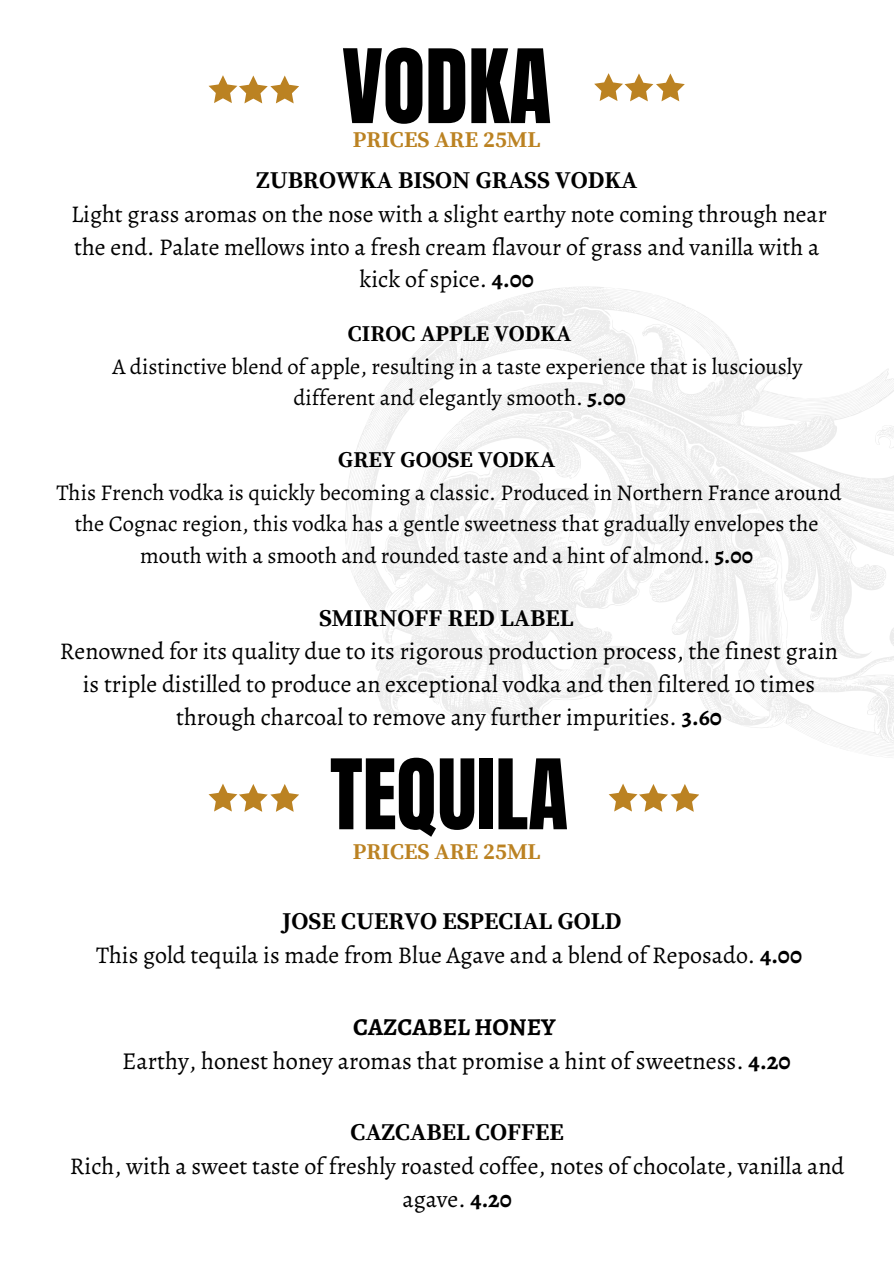
<style>
.page{position:relative;width:894px;height:1264px;background:#fff}
.page>*{position:absolute;margin:0;border:0;box-sizing:border-box;transform-origin:0 0}
.t1{font:87px "Anton";color:#000}
.t2{font:82.5px "Anton";color:#000}
.t3{font:24.3px "Alegreya";color:#000}
.t4{font:700 24.3px "Alegreya";color:#000}
.t5{font:24px/32.7px "Alegreya";color:#000;text-align:center}
.t6{font:700 24px "Source Serif Pro";color:#000}
.t7{font:22.5px/31.5px "Alegreya";color:#000;text-align:center}
.t8{font:700 22.5px "Source Serif Pro";color:#000}
.t9{font:700 22.5px "Source Serif Pro";color:#bb8222}
.s1{font-weight:700}
</style>
<div class="page">
<svg style="left:594px;top:73px;width:90px;height:28px"></svg>
<svg style="left:208px;top:783px;width:90px;height:28px"></svg>
<svg style="left:208px;top:75px;width:90px;height:28px"></svg>
<svg style="left:608px;top:783px;width:90px;height:28px"></svg>
<svg style="left:345px;top:286px;width:548px;height:470px"></svg>
<h1 class="t1" style="left:342px;top:24px;width:211px">VODKA</h1>
<h1 class="t9" style="left:353px;top:126px;width:189px">PRICES ARE 25ML</h1>
<p class="t6" style="left:256px;top:166px;width:383px">ZUBROWKA BISON GRASS VODKA</p>
<p class="t5" style="left:71px;top:198px;width:757px">Light grass aromas on the nose with a slight earthy note coming through near the end. Palate mellows into a fresh cream flavour of grass and vanilla with a kick of spice. <span class="s1">4.00</span></p>
<p class="t8" style="left:348px;top:320px;width:225px">CIROC APPLE VODKA</p>
<h2 class="t7" style="left:112px;top:350px;width:691px">A distinctive blend of apple, resulting in a taste experience that is lusciously</h2>
<p class="t7" style="left:293px;top:382px;width:334px">different and elegantly smooth. <span class="s1">5.00</span></p>
<p class="t8" style="left:338px;top:446px;width:218px">GREY GOOSE VODKA</p>
<p class="t7" style="left:56px;top:476px;width:786px">This French vodka is quickly becoming a classic. Produced in Northern France around the Cognac region, this vodka has a gentle sweetness that gradually envelopes the mouth with a smooth and rounded taste and a hint of almond. <span class="s1">5.00</span></p>
<p class="t6" style="left:319px;top:603px;width:256px">SMIRNOFF RED LABEL</p>
<h2 class="t5" style="left:60px;top:635px;width:779px">Renowned for its quality due to its rigorous production process, the finest grain is triple distilled to produce an exceptional vodka and then filtered 10 times through charcoal to remove any further impurities. <span class="s1">3.60</span></h2>
<p class="t2" style="left:330px;top:735px;width:239px">TEQUILA</p>
<p class="t9" style="left:353px;top:838px;width:189px">PRICES ARE 25ML</p>
<p class="t6" style="left:282px;top:906px;width:340px">JOSE CUERVO ESPECIAL GOLD</p>
<p class="t5" style="left:96px;top:938px;width:707px">This gold tequila is made from Blue Agave and a blend of Reposado. <span class="s1">4.00</span></p>
<p class="t4" style="left:353px;top:1010px;width:204px">CAZCABEL HONEY</p>
<p class="t3" style="left:122px;top:1044px;width:669px">Earthy, honest honey aromas that promise a hint of sweetness. <span class="s1">4.20</span></p>
<p class="t6" style="left:350px;top:1117px;width:215px">CAZCABEL COFFEE</p>
<p class="t5" style="left:70px;top:1149px;width:775px">Rich, with a sweet taste of freshly roasted coffee, notes of chocolate, vanilla and agave. <span class="s1">4.20</span></p>
</div>
